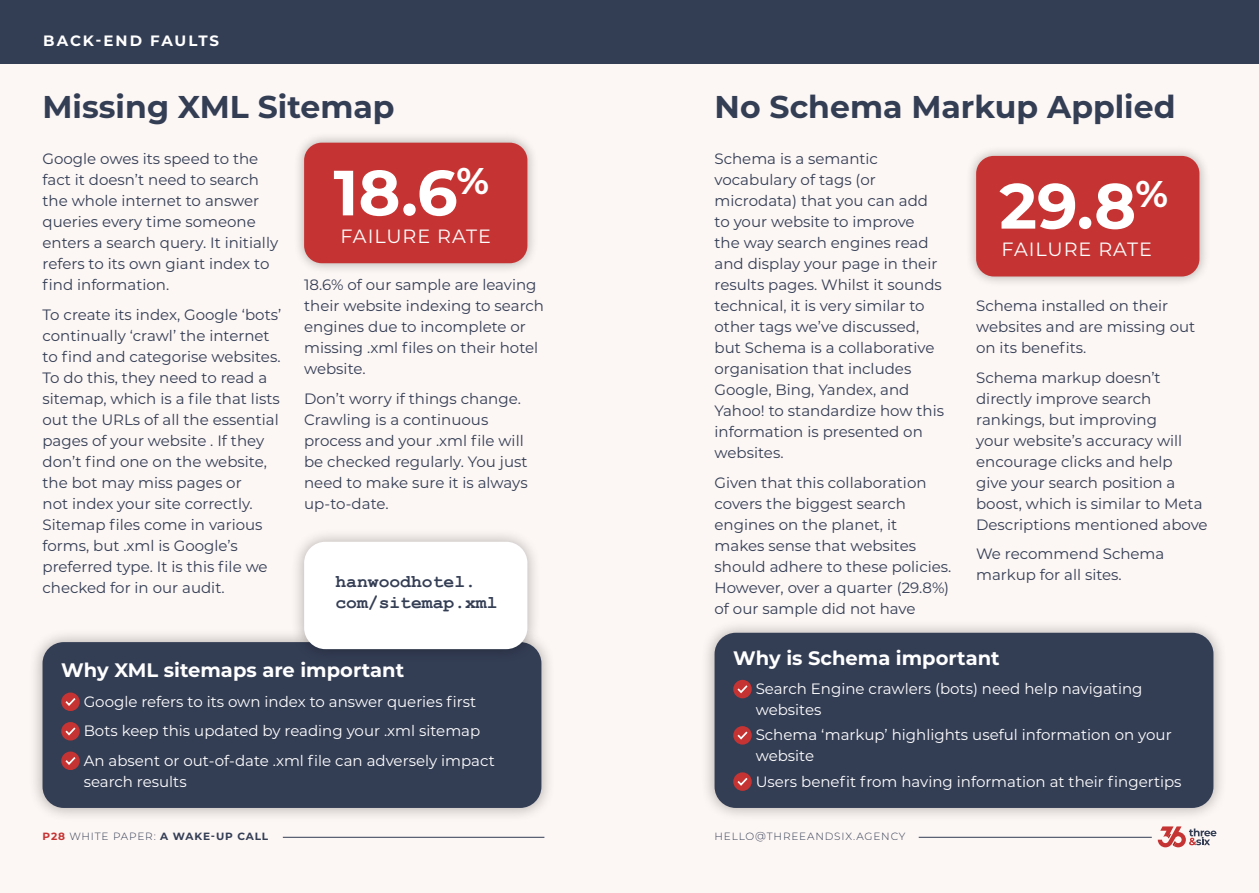
<style>
.page{position:relative;width:1259px;height:893px;background:#fff}
.page>*{position:absolute;margin:0;border:0;box-sizing:border-box;transform-origin:0 0}
.t1{font:700 63.75px "Montserrat";color:#fff}
.t2{font:700 31.5px "Montserrat";color:#333d54}
.t3{font:700 19.5px "Montserrat";color:#fff}
.t4{font:19.2px "Montserrat";letter-spacing:.05em;color:#fff}
.t5{font:700 18px/21.6px "Courier New";color:#333d54}
.t6{font:15px/21px "Montserrat";color:#333d54}
.t7{font:15px/29.5px "Montserrat";color:#fff}
.t8{font:700 15px "Montserrat";letter-spacing:.125em;color:#fff}
.t9{font:700 10.5px "Montserrat";letter-spacing:.08em;color:#333d54}
.t10{font:300 10.5px "Montserrat";letter-spacing:.08em;color:#333d54}
.s1{color:#c53433}
.s2{font-weight:300}
</style>
<div class="page">
<div style="left:1px;top:63px;width:1258px;height:830px;background:#fcf6f4"></div>
<hr style="left:283px;top:837px;width:261px;height:1px;background:#333d54">
<div style="left:0;top:0;width:1259px;height:64px;background:#333d54"></div>
<div style="left:29px;top:628px;width:526px;height:194px;background:#000;opacity:.3"></div>
<div style="left:43px;top:642px;width:498px;height:166px;background:#333d54;border-radius:21px"></div>
<div style="left:701px;top:619px;width:526px;height:203px;background:#000;opacity:.3"></div>
<div style="left:714px;top:633px;width:499px;height:175px;background:#333d54;border-radius:21px"></div>
<svg style="left:61px;top:692px;width:19px;height:19px"></svg>
<svg style="left:64px;top:696px;width:13px;height:11px"></svg>
<div style="left:61px;top:722px;width:19px;height:18px;background:#c53433;border-radius:50%"></div>
<svg style="left:65px;top:727px;width:11px;height:9px"></svg>
<svg style="left:61px;top:751px;width:19px;height:19px"></svg>
<svg style="left:64px;top:755px;width:13px;height:11px"></svg>
<svg style="left:733px;top:680px;width:19px;height:18px"></svg>
<svg style="left:735px;top:683px;width:14px;height:12px"></svg>
<svg style="left:733px;top:726px;width:19px;height:19px"></svg>
<svg style="left:735px;top:730px;width:14px;height:11px"></svg>
<svg style="left:733px;top:772px;width:19px;height:19px"></svg>
<svg style="left:735px;top:776px;width:14px;height:11px"></svg>
<div style="left:290px;top:528px;width:251px;height:135px;background:#000;opacity:.3"></div>
<div style="left:304px;top:542px;width:223px;height:107px;background:#fff;border-radius:21px"></div>
<div style="left:965px;top:145px;width:246px;height:143px;background:#000;opacity:.3"></div>
<div style="left:976px;top:156px;width:223px;height:120px;background:#c53433;border-radius:18px"></div>
<div style="left:293px;top:132px;width:246px;height:143px;background:#000;opacity:.3"></div>
<div style="left:304px;top:143px;width:223px;height:120px;background:#c53433;border-radius:18px"></div>
<svg style="left:1157px;top:826px;width:59px;height:21px"></svg>
<hr style="left:918px;top:837px;width:233px;height:1px;background:#333d54">
<p class="t8" style="left:43px;top:30px;width:177px">BACK-END FAULTS</p>
<h2 class="t2" style="left:43px;top:84px;width:354px">Missing XML Sitemap</h2>
<p class="t6" style="left:43px;top:148px;width:237px">Google owes its speed to the fact it doesn’t need to search the whole internet to answer queries every time someone enters a search query. It initially refers to its own giant index to find information.</p>
<p class="t6" style="left:43px;top:303px;width:240px">To create its index, Google ‘bots’ continually ‘crawl’ the internet to find and categorise websites.<br>To do this, they need to read a sitemap, which is a file that lists out the URLs of all the essential pages of your website . If they don’t find one on the website, the bot may miss pages or<br>not index your site correctly.<br>Sitemap files come in various forms, but .xml is Google’s preferred type. It is this file we checked for in our audit.</p>
<h1 class="t1" style="left:333px;top:147px;width:157px">18.6<sup>%</sup></h1>
<p class="t4" style="left:340px;top:223px;width:152px">FAILURE RATE</p>
<p class="t6" style="left:304px;top:274px;width:241px">18.6% of our sample are leaving their website indexing to search engines due to incomplete or missing .xml files on their hotel website.</p>
<p class="t6" style="left:304px;top:387px;width:225px">Don’t worry if things change.<br>Crawling is a continuous process and your .xml file will be checked regularly. You just need to make sure it is always up-to-date.</p>
<p class="t5" style="left:335px;top:570px;width:163px">hanwoodhotel. com/sitemap.xml</p>
<h3 class="t3" style="left:61px;top:656px;width:344px">Why XML sitemaps are important</h3>
<p class="t7" style="left:84px;top:686px;width:412px">Google refers to its own index to answer queries first<br>Bots keep this updated by reading your .xml sitemap<br>An absent or out-of-date .xml file can adversely impact</p>
<p class="t7" style="left:84px;top:766px;width:105px">search results</p>
<p class="t9" style="left:43px;top:829px;width:227px"><span class="s1">P28</span> <span class="s2">WHITE PAPER:</span> A WAKE-UP CALL</p>
<h2 class="t2" style="left:714px;top:84px;width:462px">No Schema Markup Applied</h2>
<p class="t6" style="left:714px;top:148px;width:231px">Schema is a semantic vocabulary of tags (or microdata) that you can add to your website to improve<br>the way search engines read and display your page in their results pages. Whilst it sounds technical, it is very similar to other tags we’ve discussed, but Schema is a collaborative organisation that includes<br>Google, Bing, Yandex, and<br>Yahoo! to standardize how this information is presented on websites.</p>
<p class="t6" style="left:714px;top:471px;width:238px">Given that this collaboration covers the biggest search engines on the planet, it<br>makes sense that websites should adhere to these policies.<br>However, over a quarter (29.8%) of our sample did not have</p>
<h1 class="t1" style="left:999px;top:160px;width:170px">29.8<sup>%</sup></h1>
<p class="t4" style="left:1001px;top:236px;width:152px">FAILURE RATE</p>
<p class="t6" style="left:976px;top:295px;width:221px">Schema installed on their websites and are missing out on its benefits.</p>
<p class="t6" style="left:976px;top:366px;width:233px">Schema markup doesn’t directly improve search rankings, but improving<br>your website’s accuracy will encourage clicks and help give your search position a boost, which is similar to Meta<br>Descriptions mentioned above</p>
<p class="t6" style="left:976px;top:543px;width:190px">We recommend Schema markup for all sites.</p>
<h3 class="t3" style="left:733px;top:644px;width:268px">Why is Schema important</h3>
<p class="t7" style="left:755px;top:678px;width:388px;line-height:21px">Search Engine crawlers (bots) need help navigating websites</p>
<p class="t7" style="left:755px;top:724px;width:417px;line-height:21px">Schema ‘markup’ highlights useful information on your website</p>
<p class="t7" style="left:755px;top:766px;width:427px">Users benefit from having information at their fingertips</p>
<p class="t10" style="left:714px;top:829px;width:192px">HELLO@THREEANDSIX.AGENCY</p>
</div>
